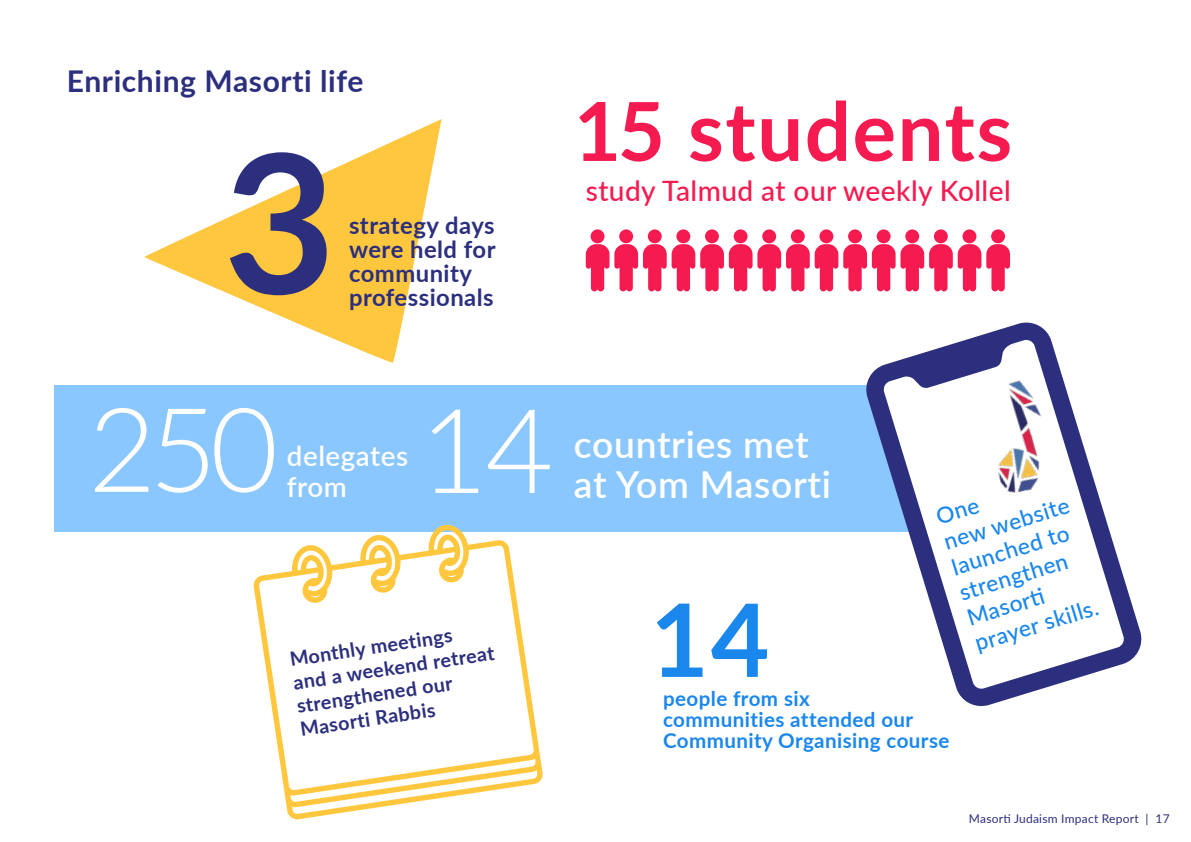
<style>
.page{position:relative;width:1191px;height:842px;background:#fff}
.page>*{position:absolute;margin:0;border:0;box-sizing:border-box;transform-origin:0 0}
.t1{font:700 193.4px "Lato";color:#2c2f7e}
.t2{font:300 117.2px "Lato";color:#fff}
.t3{font:700 101.2px "Lato";color:#1a87ed}
.t4{font:700 81.3px "Lato";letter-spacing:.02em;color:#f51a4f}
.t5{font:600 37.2px "Lato";letter-spacing:.02em;color:#fff}
.t6{font:700 30px "Lato";letter-spacing:.02em;color:#2c2f7e}
.t7{font:500 28.1px "Lato";letter-spacing:.015em;color:#f51a4f}
.t8{font:600 27.7px "Lato";letter-spacing:.02em;color:#fff}
.t9{font:700 23.8px/24px "Lato";letter-spacing:.02em;color:#2c2f7e}
.t10{font:500 22.7px/26.5px "Lato";color:#1a87ed}
.t11{font:700 20.6px/20.7px "Lato";letter-spacing:.02em;color:#1a87ed}
.t12{font:700 19.7px/23.6px "Lato";color:#2c2f7e}
.t13{font:12px "Lato";letter-spacing:.02em;color:#2c2f7e}
</style>
<div class="page">
<div style="left:54px;top:386px;width:976px;height:146px;background:#8ac7ff"></div>
<svg style="left:144px;top:119px;width:297px;height:244px"></svg>
<div style="left:590px;top:229px;width:14px;height:14px;background:#f51a4f;border-radius:50%"></div>
<div style="left:619px;top:229px;width:14px;height:14px;background:#f51a4f;border-radius:50%"></div>
<div style="left:648px;top:229px;width:13px;height:14px;background:#f51a4f;border-radius:50%"></div>
<div style="left:676px;top:229px;width:14px;height:14px;background:#f51a4f;border-radius:50%"></div>
<div style="left:705px;top:229px;width:14px;height:14px;background:#f51a4f;border-radius:50%"></div>
<div style="left:733px;top:229px;width:14px;height:14px;background:#f51a4f;border-radius:50%"></div>
<div style="left:762px;top:229px;width:14px;height:14px;background:#f51a4f;border-radius:50%"></div>
<div style="left:791px;top:229px;width:13px;height:14px;background:#f51a4f;border-radius:50%"></div>
<div style="left:819px;top:229px;width:14px;height:14px;background:#f51a4f;border-radius:50%"></div>
<div style="left:848px;top:229px;width:14px;height:14px;background:#f51a4f;border-radius:50%"></div>
<div style="left:876px;top:229px;width:14px;height:14px;background:#f51a4f;border-radius:50%"></div>
<div style="left:905px;top:229px;width:14px;height:14px;background:#f51a4f;border-radius:50%"></div>
<div style="left:934px;top:229px;width:13px;height:14px;background:#f51a4f;border-radius:50%"></div>
<div style="left:962px;top:229px;width:14px;height:14px;background:#f51a4f;border-radius:50%"></div>
<svg style="left:586px;top:244px;width:424px;height:47px"></svg>
<div style="left:991px;top:229px;width:14px;height:14px;background:#f51a4f;border-radius:50%"></div>
<svg style="left:863px;top:322px;width:279px;height:385px"></svg>
<img style="left:968px;top:370px;width:97px;height:134px">
<svg style="left:253px;top:524px;width:290px;height:296px"></svg>
<h3 class="t6" style="left:67px;top:59px;width:298px">Enriching Masorti life</h3>
<h1 class="t1" style="left:223px;top:81px;width:114px">3</h1>
<p class="t9" style="left:349px;top:212px;width:148px">strategy days were held for community professionals</p>
<h3 class="t4" style="left:574px;top:71px;width:440px">15 students</h3>
<h3 class="t7" style="left:586px;top:171px;width:426px">study Talmud at our weekly Kollel</h3>
<h2 class="t2" style="left:88px;top:368px;width:191px">250</h2>
<h3 class="t8" style="left:287px;top:436px;width:123px">delegates</h3>
<h3 class="t8" style="left:287px;top:467px;width:62px">from</h3>
<h2 class="t2" style="left:420px;top:369px;width:135px">14</h2>
<p class="t12" style="left:287px;top:648px;width:205px;rotate:-9deg">Monthly meetings<br>and a weekend retreat strengthened our<br>Masorti Rabbis</p>
<h3 class="t5" style="left:574px;top:417px;width:236px">countries met</h3>
<h3 class="t5" style="left:574px;top:457px;width:259px">at Yom Masorti</h3>
<h3 class="t3" style="left:650px;top:565px;width:121px">14</h3>
<p class="t10" style="left:932px;top:503px;width:131px;rotate:-17deg">One<br>new website launched to strengthen<br>Masorti prayer skills.</p>
<p class="t11" style="left:663px;top:688px;width:288px">people from six<br>communities attended our<br>Community Organising course</p>
<p class="t13" style="left:969px;top:810px;width:202px">Masorti Judaism Impact Report | 17</p>
</div>
